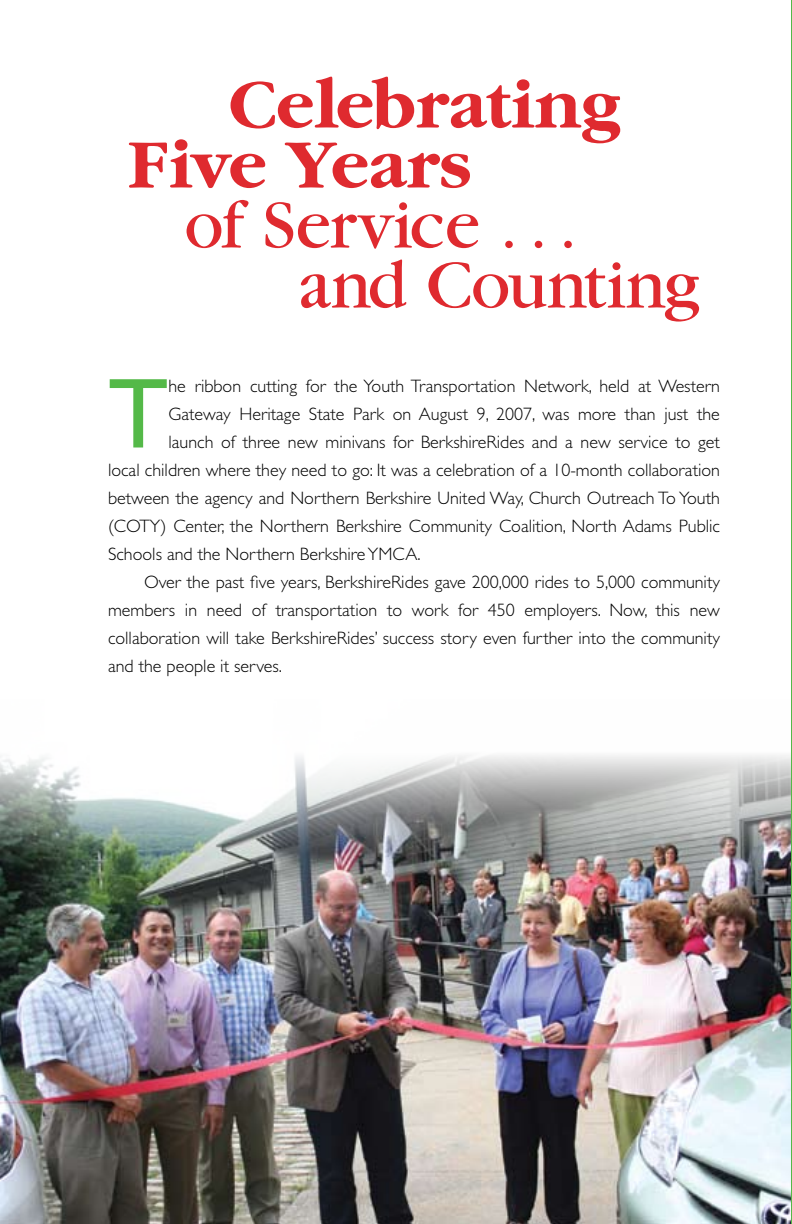
<style>
.page{position:relative;width:792px;height:1224px;background:#fff}
.page>*{position:absolute;margin:0;border:0;box-sizing:border-box;transform-origin:0 0}
.t1{font:100.2px "Gill Sans";color:#54b948}
.t2{font:72px "Garamond";letter-spacing:-.01em;color:#df2a2f}
.t3{font:700 72px "Garamond";color:#df2a2f}
.t4{font:300 18px "Gill Sans";color:#000}
</style>
<div class="page">
<img style="left:0;top:699px;width:792px;height:525px">
<p class="t3" style="left:229px;top:64px;width:392px">Celebrating</p>
<p class="t3" style="left:128px;top:124px;width:346px">Five Years</p>
<p class="t2" style="left:184px;top:187px;width:395px">of Service . . .</p>
<p class="t2" style="left:299px;top:247px;width:403px">and Counting</p>
<p class="t1" style="left:108px;top:356px;width:62px">T</p>
<p class="t4" style="left:168px;top:375px;width:553px">he ribbon cutting for the Youth Transportation Network, held at Western</p>
<p class="t4" style="left:168px;top:403px;width:553px">Gateway Heritage State Park on August 9, 2007, was more than just the</p>
<p class="t4" style="left:168px;top:431px;width:553px">launch of three new minivans for BerkshireRides and a new service to get</p>
<p class="t4" style="left:108px;top:459px;width:614px">local children where they need to go: It was a celebration of a 10-month collaboration</p>
<p class="t4" style="left:108px;top:487px;width:613px">between the agency and Northern Berkshire United Way, Church Outreach To Youth</p>
<p class="t4" style="left:108px;top:515px;width:613px">(COTY) Center, the Northern Berkshire Community Coalition, North Adams Public</p>
<p class="t4" style="left:108px;top:543px;width:314px">Schools and the Northern Berkshire YMCA.</p>
<p class="t4" style="left:144px;top:571px;width:577px">Over the past five years, BerkshireRides gave 200,000 rides to 5,000 community</p>
<p class="t4" style="left:108px;top:599px;width:613px">members in need of transportation to work for 450 employers. Now, this new</p>
<p class="t4" style="left:108px;top:627px;width:613px">collaboration will take BerkshireRides’ success story even further into the community</p>
<p class="t4" style="left:108px;top:655px;width:175px">and the people it serves.</p>
</div>
